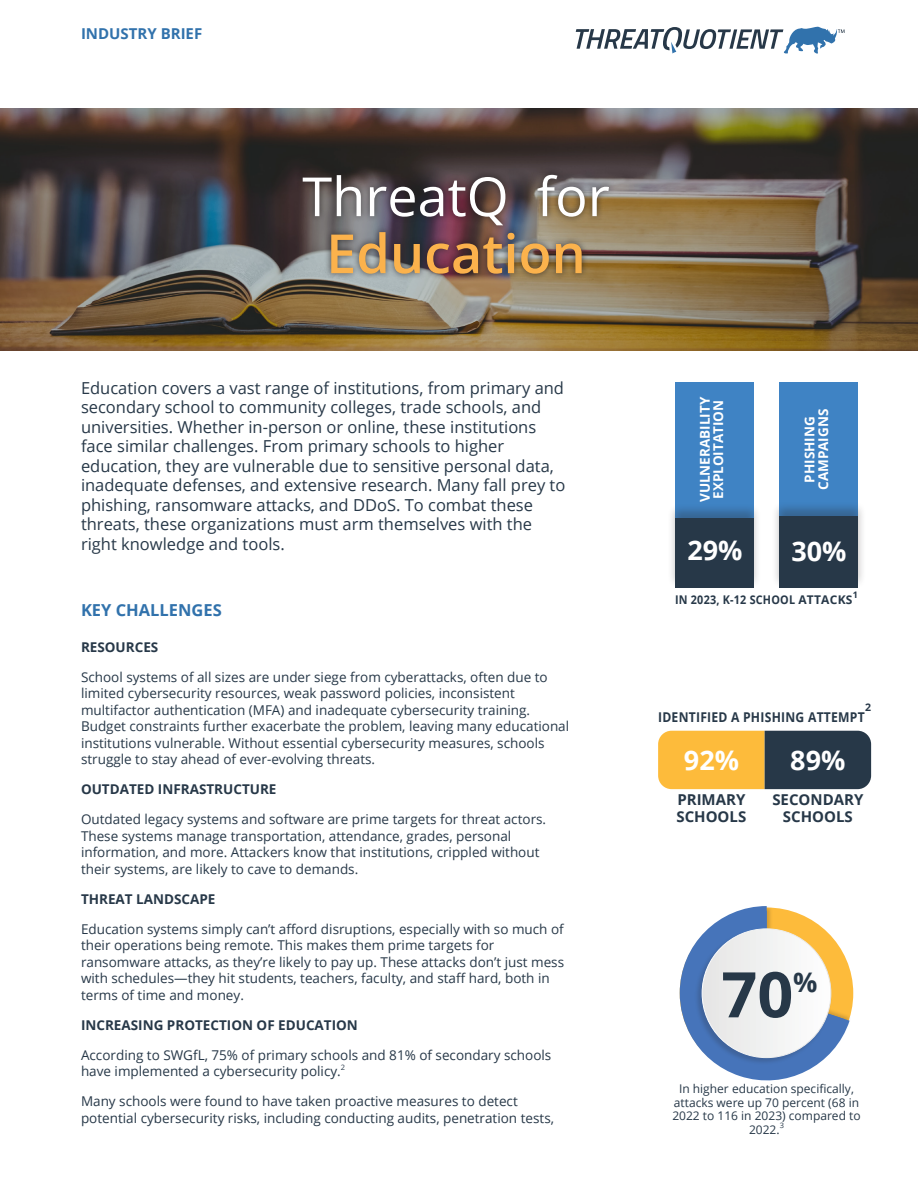
<style>
.page{position:relative;width:918px;height:1188px;background:#fff}
.page>*{position:absolute;margin:0;border:0;box-sizing:border-box;transform-origin:0 0}
.t1{font:700 63px "Open Sans";color:#273848}
.t2{font:54px/57px "Open Sans";color:#fff;text-align:center}
.t3{font:700 27px "Open Sans";color:#fff}
.t4{font:700 27px "Open Sans";color:#273848}
.main_text{font:16.5px/19.5px "Open Sans";color:#273848}
.main_text-2{font:700 16.5px "Open Sans";color:#3172ac}
.t5{font:700 15px/16.5px "Open Sans";color:#273848;text-align:center}
.t6{font:700 15px "Open Sans";color:#3172ac}
.main_text-3{font:13.5px/16.5px "Open Sans";color:#273848}
.main_text-4{font:700 13.5px "Open Sans";color:#273848}
.t7{font:700 13.5px "Open Sans";color:#fff}
.main_text-5{font:700 13.5px "Open Sans";letter-spacing:.02em;color:#273848;scale:.9 1}
.t8{font:12px/13.5px "Open Sans";color:#273848;text-align:center}
.t9{font:700 12px "Open Sans";letter-spacing:.02em;color:#273848;scale:.9 1}
.t10{font:700 10.5px "Open Sans";color:#273848}
.t11{font:700 9px "Open Sans";color:#273848}
.t12{font:7.5px "Open Sans";color:#273848}
.s1{font-weight:600;color:#fbb24c}
</style>
<div class="page">
<svg style="left:576px;top:27px;width:268px;height:27px"></svg>
<img style="left:0;top:108px;width:918px;height:243px">
<svg style="left:680px;top:906px;width:170px;height:175px"></svg>
<div style="left:694px;top:928px;width:138px;height:137px;background:#231f20;opacity:.2"></div>
<div style="left:702px;top:929px;width:129px;height:129px;background:#f0f1f1;border-radius:64px"></div>
<div style="left:296px;top:168px;width:320px;height:113px;background:#231f20;opacity:.75"></div>
<div style="left:675px;top:382px;width:78px;height:206px;background:#3f83c4"></div>
<div style="left:780px;top:382px;width:78px;height:206px;background:#3f83c4"></div>
<div style="left:667px;top:503px;width:94px;height:86px;background:#231f20;opacity:.3"></div>
<div style="left:675px;top:518px;width:78px;height:70px;background:#273848"></div>
<div style="left:772px;top:501px;width:94px;height:88px;background:#231f20;opacity:.3"></div>
<div style="left:780px;top:516px;width:78px;height:72px;background:#273848"></div>
<svg style="left:658px;top:731px;width:213px;height:58px"></svg>
<p class="t6" style="left:81px;top:23px;width:123px">INDUSTRY BRIEF</p>
<p class="t2" style="left:302px;top:167px;width:309px">ThreatQ for<br><span class="s1">Education</span></p>
<p class="main_text" style="left:81px;top:378px;width:486px">Education covers a vast range of institutions, from primary and secondary school to community colleges, trade schools, and universities. Whether in-person or online, these institutions face similar challenges. From primary schools to higher education, they are vulnerable due to sensitive personal data, inadequate defenses, and extensive research. Many fall prey to phishing, ransomware attacks, and DDoS. To combat these threats, these organizations must arm themselves with the right knowledge and tools.</p>
<p class="main_text-2" style="left:81px;top:598px;width:142px">KEY CHALLENGES</p>
<p class="main_text-4" style="left:81px;top:637px;width:79px">RESOURCES</p>
<p class="main_text-3" style="left:81px;top:668px;width:490px">School systems of all sizes are under siege from cyberattacks, often due to limited cybersecurity resources, weak password policies, inconsistent multifactor authentication (MFA) and inadequate cybersecurity training.<br>Budget constraints further exacerbate the problem, leaving many educational institutions vulnerable. Without essential cybersecurity measures, schools struggle to stay ahead of ever-evolving threats.</p>
<p class="main_text-4" style="left:81px;top:780px;width:197px">OUTDATED INFRASTRUCTURE</p>
<p class="main_text-3" style="left:81px;top:811px;width:467px">Outdated legacy systems and software are prime targets for threat actors.<br>These systems manage transportation, attendance, grades, personal information, and more. Attackers know that institutions, crippled without their systems, are likely to cave to demands.</p>
<p class="main_text-4" style="left:81px;top:889px;width:136px">THREAT LANDSCAPE</p>
<p class="main_text-3" style="left:81px;top:920px;width:485px">Education systems simply can’t afford disruptions, especially with so much of their operations being remote. This makes them prime targets for ransomware attacks, as they’re likely to pay up. These attacks don’t just mess with schedules—they hit students, teachers, faculty, and staff hard, both in terms of time and money.</p>
<p class="main_text-4" style="left:81px;top:1015px;width:278px">INCREASING PROTECTION OF EDUCATION</p>
<p class="main_text-3" style="left:81px;top:1046px;width:472px">According to SWGfL, 75% of primary schools and 81% of secondary schools have implemented a cybersecurity policy.<sup>2</sup></p>
<p class="main_text-3" style="left:81px;top:1093px;width:475px">Many schools were found to have taken proactive measures to detect potential cybersecurity risks, including conducting audits, penetration tests,</p>
<p class="t7" style="left:695px;top:502px;width:107px;rotate:-90deg">VULNERABILITY</p>
<p class="t7" style="left:709px;top:499px;width:101px;rotate:-90deg">EXPLOITATION</p>
<p class="t7" style="left:800px;top:483px;width:68px;rotate:-90deg">PHISHING</p>
<p class="t7" style="left:814px;top:490px;width:83px;rotate:-90deg">CAMPAIGNS</p>
<p class="t3" style="left:687px;top:531px;width:57px">29%</p>
<p class="t3" style="left:791px;top:532px;width:57px">30%</p>
<p class="t11" style="left:853px;top:589px;width:7px">1</p>
<p class="t9" style="left:675px;top:591px;width:199px">IN 2023, K-12 SCHOOL ATTACKS</p>
<p class="t10" style="left:865px;top:700px;width:7px">2</p>
<p class="main_text-5" style="left:658px;top:707px;width:231px">IDENTIFIED A PHISHING ATTEMPT</p>
<p class="t3" style="left:684px;top:741px;width:57px">92%</p>
<p class="t3" style="left:790px;top:741px;width:57px">89%</p>
<p class="t5" style="left:676px;top:791px;width:71px;text-align:left">PRIMARY<br>SCHOOLS</p>
<p class="t5" style="left:772px;top:791px;width:93px">SECONDARY<br>SCHOOLS</p>
<p class="t1" style="left:721px;top:950px;width:73px">70</p>
<p class="t4" style="left:793px;top:963px;width:26px">%</p>
<p class="t8" style="left:672px;top:1082px;width:190px">In higher education specifically, attacks were up 70 percent (68 in<br>2022 to 116 in 2023) compared to<br>2022.</p>
<p class="t12" style="left:780px;top:1120px;width:6px">3</p>
</div>
